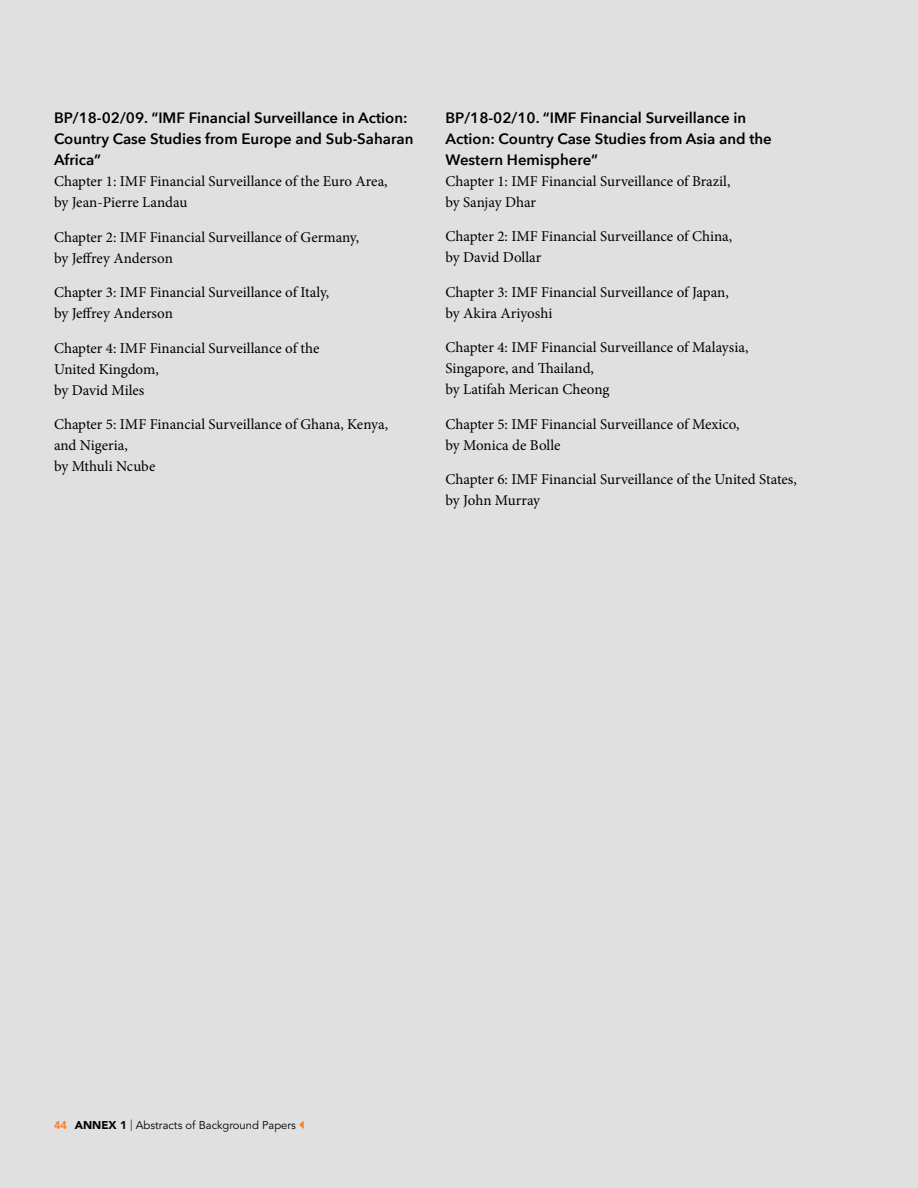
<style>
.page{position:relative;width:918px;height:1188px;background:#dfe0df}
.page>*{position:absolute;margin:0;border:0;box-sizing:border-box;transform-origin:0 0}
.t1{font:15px/21px "Minion Pro";color:#000}
.t2{font:600 15px/21px "Avenir Next";color:#000}
.t3{font:11.25px "Avenir LT Std";color:#000}
.s1{font-weight:800;color:#f57e29}
.s2{font-weight:900}
.s3{font-weight:300}
</style>
<div class="page">
<svg style="left:299px;top:1121px;width:5px;height:8px"></svg>
<p class="t2" style="left:54px;top:107px;width:361px">BP/18-02/09. “IMF Financial Surveillance in Action:<br>Country Case Studies from Europe and Sub-Saharan<br>Africa”</p>
<p class="t1" style="left:54px;top:171px;width:335px">Chapter 1: IMF Financial Surveillance of the Euro Area, by Jean-Pierre Landau</p>
<p class="t1" style="left:54px;top:226px;width:307px">Chapter 2: IMF Financial Surveillance of Germany, by Jeffrey Anderson</p>
<p class="t1" style="left:54px;top:282px;width:277px">Chapter 3: IMF Financial Surveillance of Italy, by Jeffrey Anderson</p>
<p class="t1" style="left:54px;top:337px;width:267px">Chapter 4: IMF Financial Surveillance of the<br>United Kingdom,<br>by David Miles</p>
<p class="t1" style="left:54px;top:414px;width:336px">Chapter 5: IMF Financial Surveillance of Ghana, Kenya, and Nigeria,<br>by Mthuli Ncube</p>
<p class="t2" style="left:446px;top:107px;width:328px">BP/18-02/10. “IMF Financial Surveillance in<br>Action: Country Case Studies from Asia and the<br>Western Hemisphere”</p>
<p class="t1" style="left:446px;top:171px;width:286px">Chapter 1: IMF Financial Surveillance of Brazil, by Sanjay Dhar</p>
<p class="t1" style="left:446px;top:226px;width:288px">Chapter 2: IMF Financial Surveillance of China, by David Dollar</p>
<p class="t1" style="left:446px;top:282px;width:285px">Chapter 3: IMF Financial Surveillance of Japan, by Akira Ariyoshi</p>
<p class="t1" style="left:446px;top:337px;width:304px">Chapter 4: IMF Financial Surveillance of Malaysia,<br>Singapore, and Thailand,<br>by Latifah Merican Cheong</p>
<p class="t1" style="left:446px;top:414px;width:295px">Chapter 5: IMF Financial Surveillance of Mexico, by Monica de Bolle</p>
<p class="t1" style="left:446px;top:469px;width:353px">Chapter 6: IMF Financial Surveillance of the United States, by John Murray</p>
<p class="t3" style="left:54px;top:1119px;width:244px"><span class="s1">44</span> <span class="s2">ANNEX 1</span> <span class="s3">|</span> Abstracts of Background Papers</p>
</div>
